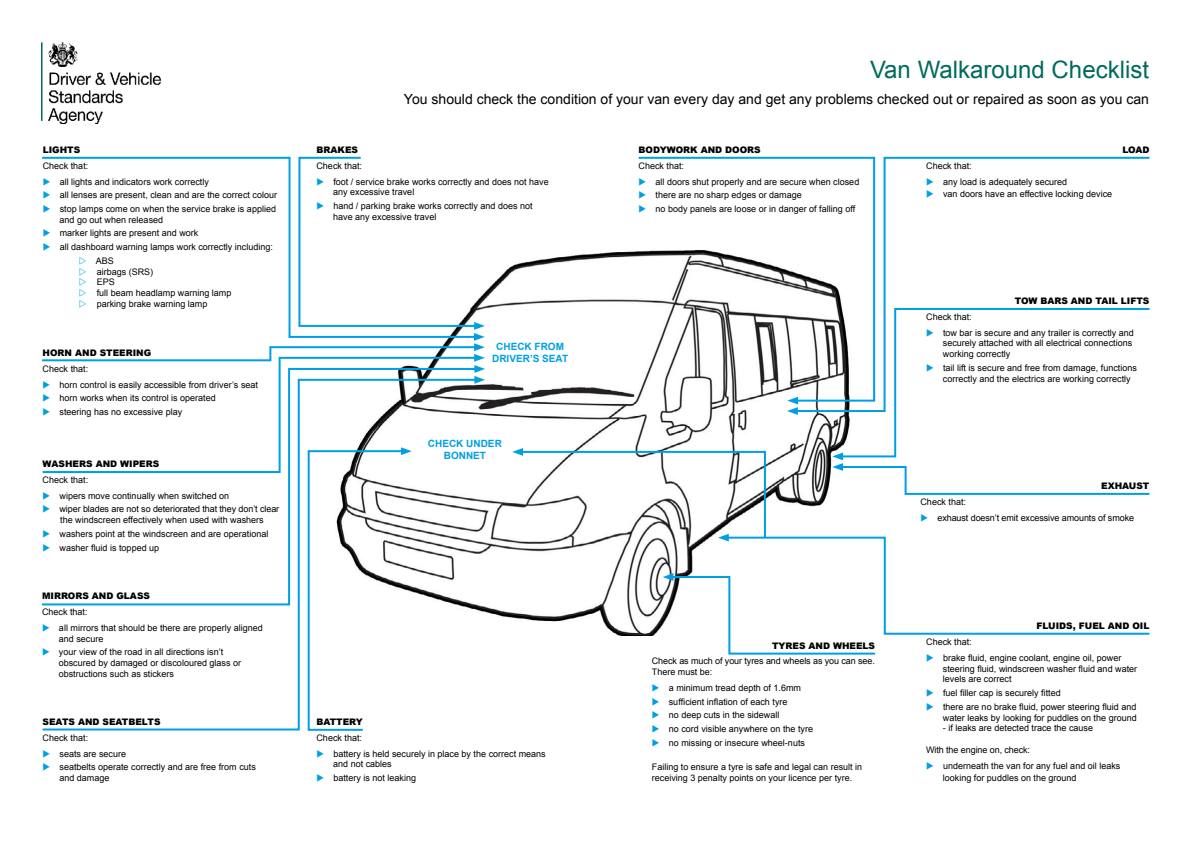
<style>
.page{position:relative;width:1191px;height:842px;background:#fff}
.page>*{position:absolute;margin:0;border:0;box-sizing:border-box;transform-origin:0 0}
.t1{font:24px "Arial";color:#006a5d}
.t2{font:14px "Arial";color:#000}
.t3{font:700 10px/12px "Arial";color:#009fe3;text-align:center}
.t4{font:9px/10.8px "Arial";color:#000}
.t5{font:900 9px "Arial";color:#000}
.s1{color:#009fe3}
</style>
<div class="page">
<img style="left:42px;top:43px;width:118px;height:80px">
<img style="left:480px;top:251px;width:357px;height:385px">
<svg style="left:42px;top:384px;width:438px;height:347px"></svg>
<svg style="left:662px;top:573px;width:214px;height:82px"></svg>
<svg style="left:837px;top:413px;width:60px;height:39px"></svg>
<svg style="left:832px;top:452px;width:318px;height:44px"></svg>
<svg style="left:798px;top:156px;width:352px;height:257px"></svg>
<svg style="left:636px;top:156px;width:240px;height:247px"></svg>
<svg style="left:787px;top:397px;width:11px;height:18px"></svg>
<svg style="left:723px;top:536px;width:427px;height:100px"></svg>
<svg style="left:512px;top:448px;width:255px;height:93px"></svg>
<svg style="left:307px;top:447px;width:105px;height:284px"></svg>
<svg style="left:42px;top:156px;width:443px;height:228px"></svg>
<p class="t5" style="left:43px;top:143px;width:39px">LIGHTS</p>
<p class="t4" style="left:43px;top:160px;width:47px">Check that:</p>
<p class="t4" style="left:43px;top:176px;width:168px"><span class="s1">◆</span> all lights and indicators work correctly</p>
<p class="t4" style="left:43px;top:190px;width:236px"><span class="s1">◆</span> all lenses are present, clean and are the correct colour</p>
<p class="t4" style="left:59px;top:204px;width:218px;text-indent:-17px"><span class="s1">◆</span> stop lamps come on when the service brake is applied and go out when released</p>
<p class="t4" style="left:43px;top:228px;width:157px"><span class="s1">◆</span> marker lights are present and work</p>
<p class="t4" style="left:96px;top:240px;width:179px;line-height:13.6px;text-indent:-53px"><span class="s1">◆</span> all dashboard warning lamps work correctly including:<br>ABS</p>
<p class="t4" style="left:97px;top:266px;width:136px">airbags (SRS)<br>EPS<br>full beam headlamp warning lamp parking brake warning lamp</p>
<p class="t5" style="left:43px;top:346px;width:110px">HORN AND STEERING</p>
<p class="t4" style="left:43px;top:363px;width:47px">Check that:</p>
<p class="t4" style="left:43px;top:379px;width:217px"><span class="s1">◆</span> horn control is easily accessible from driver’s seat</p>
<p class="t4" style="left:43px;top:393px;width:175px"><span class="s1">◆</span> horn works when its control is operated</p>
<p class="t4" style="left:43px;top:406px;width:141px"><span class="s1">◆</span> steering has no excessive play</p>
<p class="t5" style="left:43px;top:457px;width:118px">WASHERS AND WIPERS</p>
<p class="t4" style="left:43px;top:474px;width:47px">Check that:</p>
<p class="t4" style="left:43px;top:490px;width:188px"><span class="s1">◆</span> wipers move continually when switched on</p>
<p class="t4" style="left:43px;top:504px;width:238px;text-align:center"><span class="s1">◆</span> wiper blades are not so deteriorated that they don’t clear the windscreen effectively when used with washers</p>
<p class="t4" style="left:43px;top:528px;width:227px"><span class="s1">◆</span> washers point at the windscreen and are operational</p>
<p class="t4" style="left:43px;top:542px;width:118px"><span class="s1">◆</span> washer fluid is topped up</p>
<p class="t5" style="left:42px;top:589px;width:109px">MIRRORS AND GLASS</p>
<p class="t4" style="left:42px;top:607px;width:47px">Check that:</p>
<p class="t4" style="left:59px;top:622px;width:205px;text-indent:-17px"><span class="s1">◆</span> all mirrors that should be there are properly aligned and secure</p>
<p class="t4" style="left:59px;top:647px;width:184px;text-indent:-17px"><span class="s1">◆</span> your view of the road in all directions isn’t obscured by damaged or discoloured glass or obstructions such as stickers</p>
<p class="t5" style="left:43px;top:715px;width:119px">SEATS AND SEATBELTS</p>
<p class="t4" style="left:43px;top:732px;width:47px">Check that:</p>
<p class="t4" style="left:43px;top:748px;width:85px"><span class="s1">◆</span> seats are secure</p>
<p class="t4" style="left:59px;top:762px;width:198px;text-indent:-17px"><span class="s1">◆</span> seatbelts operate correctly and are free from cuts and damage</p>
<h1 class="t1" style="left:870px;top:54px;width:280px">Van Walkaround Checklist</h1>
<h2 class="t2" style="left:404px;top:90px;width:746px">You should check the condition of your van every day and get any problems checked out or repaired as soon as you can</h2>
<p class="t5" style="left:316px;top:143px;width:43px">BRAKES</p>
<p class="t4" style="left:316px;top:160px;width:47px">Check that:</p>
<p class="t4" style="left:333px;top:176px;width:217px;text-indent:-17px"><span class="s1">◆</span> foot / service brake works correctly and does not have any excessive travel</p>
<p class="t4" style="left:333px;top:201px;width:201px;text-indent:-17px"><span class="s1">◆</span> hand / parking brake works correctly and does not have any excessive travel</p>
<p class="t3" style="left:492px;top:341px;width:77px">CHECK FROM<br>DRIVER’S SEAT</p>
<p class="t3" style="left:428px;top:438px;width:75px">CHECK UNDER<br>BONNET</p>
<p class="t5" style="left:316px;top:715px;width:48px">BATTERY</p>
<p class="t4" style="left:316px;top:732px;width:47px">Check that:</p>
<p class="t4" style="left:333px;top:748px;width:214px;text-indent:-17px"><span class="s1">◆</span> battery is held securely in place by the correct means and not cables</p>
<p class="t4" style="left:316px;top:773px;width:101px"><span class="s1">◆</span> battery is not leaking</p>
<p class="t5" style="left:638px;top:143px;width:124px">BODYWORK AND DOORS</p>
<p class="t4" style="left:638px;top:160px;width:47px">Check that:</p>
<p class="t4" style="left:638px;top:176px;width:222px"><span class="s1">◆</span> all doors shut properly and are secure when closed</p>
<p class="t4" style="left:638px;top:190px;width:165px"><span class="s1">◆</span> there are no sharp edges or damage</p>
<p class="t4" style="left:638px;top:203px;width:218px"><span class="s1">◆</span> no body panels are loose or in danger of falling off</p>
<p class="t5" style="left:772px;top:639px;width:105px">TYRES AND WHEELS</p>
<p class="t4" style="left:652px;top:656px;width:225px">Check as much of your tyres and wheels as you can see.<br>There must be:</p>
<p class="t4" style="left:652px;top:683px;width:151px"><span class="s1">◆</span> a minimum tread depth of 1.6mm</p>
<p class="t4" style="left:652px;top:696px;width:137px"><span class="s1">◆</span> sufficient inflation of each tyre</p>
<p class="t4" style="left:652px;top:710px;width:129px"><span class="s1">◆</span> no deep cuts in the sidewall</p>
<p class="t4" style="left:652px;top:723px;width:163px"><span class="s1">◆</span> no cord visible anywhere on the tyre</p>
<p class="t4" style="left:652px;top:737px;width:155px"><span class="s1">◆</span> no missing or insecure wheel-nuts</p>
<p class="t4" style="left:652px;top:762px;width:212px">Failing to ensure a tyre is safe and legal can result in receiving 3 penalty points on your licence per tyre.</p>
<p class="t4" style="left:926px;top:160px;width:47px">Check that:</p>
<p class="t4" style="left:926px;top:176px;width:143px"><span class="s1">◆</span> any load is adequately secured</p>
<p class="t4" style="left:926px;top:188px;width:187px"><span class="s1">◆</span> van doors have an effective locking device</p>
<p class="t5" style="left:1122px;top:143px;width:29px">LOAD</p>
<p class="t5" style="left:1015px;top:294px;width:136px">TOW BARS AND TAIL LIFTS</p>
<p class="t4" style="left:926px;top:311px;width:47px">Check that:</p>
<p class="t4" style="left:943px;top:327px;width:192px;text-indent:-17px"><span class="s1">◆</span> tow bar is secure and any trailer is correctly and securely attached with all electrical connections working correctly</p>
<p class="t4" style="left:943px;top:362px;width:195px;text-indent:-17px"><span class="s1">◆</span> tail lift is secure and free from damage, functions correctly and the electrics are working correctly</p>
<p class="t5" style="left:1101px;top:479px;width:50px">EXHAUST</p>
<p class="t4" style="left:920px;top:497px;width:47px">Check that:</p>
<p class="t4" style="left:920px;top:512px;width:215px"><span class="s1">◆</span> exhaust doesn’t emit excessive amounts of smoke</p>
<p class="t5" style="left:1036px;top:619px;width:114px">FLUIDS, FUEL AND OIL</p>
<p class="t4" style="left:926px;top:637px;width:47px">Check that:</p>
<p class="t4" style="left:943px;top:652px;width:196px;text-indent:-17px"><span class="s1">◆</span> brake fluid, engine coolant, engine oil, power steering fluid, windscreen washer fluid and water levels are correct</p>
<p class="t4" style="left:926px;top:688px;width:136px"><span class="s1">◆</span> fuel filler cap is securely fitted</p>
<p class="t4" style="left:926px;top:701px;width:212px;text-align:right"><span class="s1">◆</span> there are no brake fluid, power steering fluid and water leaks by looking for puddles on the ground</p>
<p class="t4" style="left:943px;top:723px;width:152px">- if leaks are detected trace the cause</p>
<p class="t4" style="left:926px;top:744px;width:105px">With the engine on, check:</p>
<p class="t4" style="left:943px;top:760px;width:179px;line-height:12px;text-indent:-17px"><span class="s1">◆</span> underneath the van for any fuel and oil leaks looking for puddles on the ground</p>
</div>
